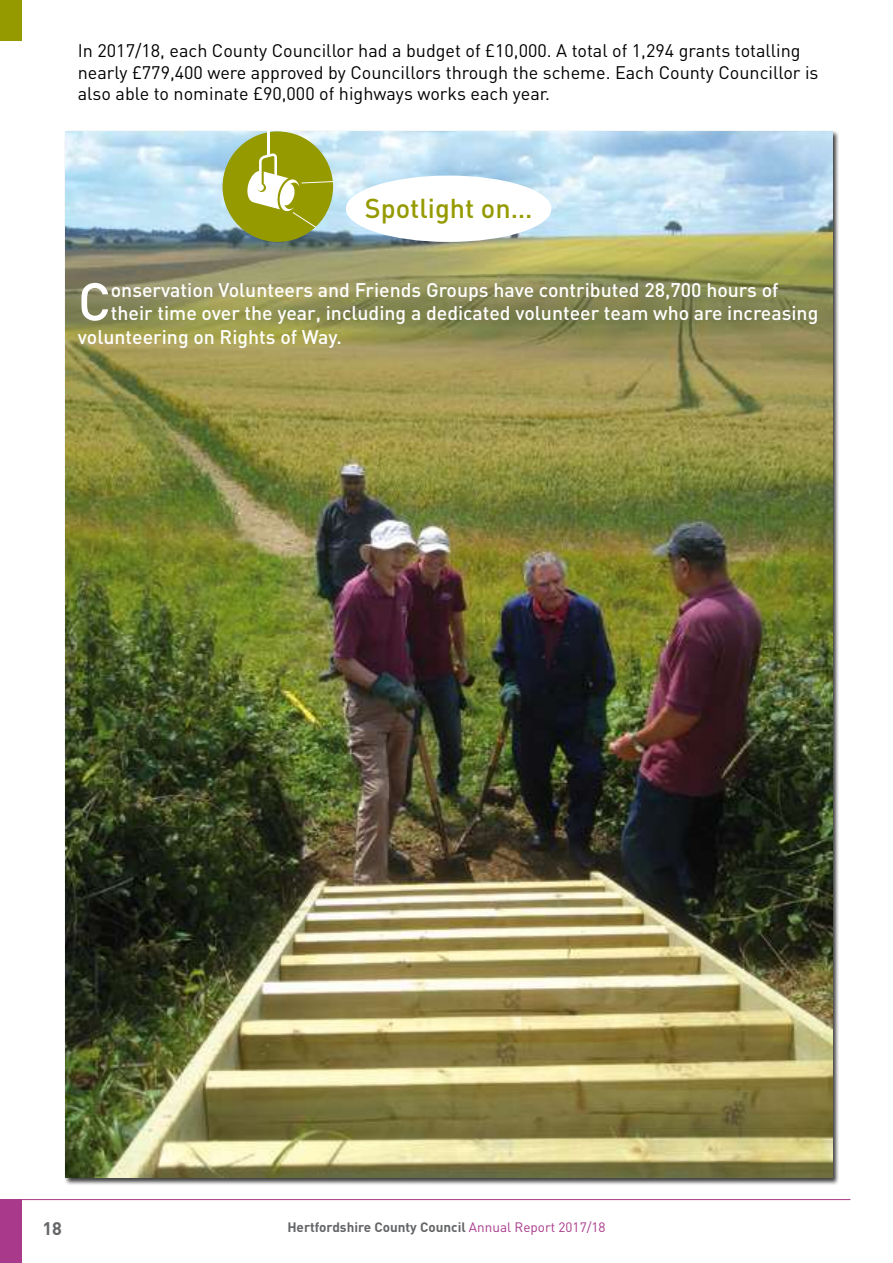
<style>
.page{position:relative;width:893px;height:1263px;background:#fff}
.page>*{position:absolute;margin:0;border:0;box-sizing:border-box;transform-origin:0 0}
.t1{font:500 52.35px "DIN";color:#fff}
.t2{font:500 27px "DIN";color:#959a00}
.t3{font:500 19.5px "DIN";color:#fff}
.t4{font:18px/21.6px "DIN";color:#000}
.t5{font:700 18px "DIN";color:#646567}
.t6{font:700 13.5px "DIN";color:#646567}
.s1{font-weight:400;color:#a9398a}
</style>
<div class="page">
<hr style="left:0;top:1199px;width:850px;height:1px;background:#a9398a">
<div style="left:0;top:1199px;width:21px;height:64px;background:#a9398a"></div>
<div style="left:0;top:0;width:21px;height:41px;background:#959a00"></div>
<img style="left:65px;top:131px;width:767px;height:1047px">
<div style="left:223px;top:131px;width:110px;height:111px;background:#959a00;border-radius:50%"></div>
<hr style="left:267px;top:132px;width:2px;height:24px;background:#fff">
<svg style="left:247px;top:153px;width:86px;height:75px"></svg>
<div style="left:346px;top:176px;width:205px;height:66px;background:#fff;border-radius:50%"></div>
<p class="t4" style="left:78px;top:40px;width:742px">In 2017/18, each County Councillor had a budget of £10,000. A total of 1,294 grants totalling nearly £779,400 were approved by Councillors through the scheme. Each County Councillor is also able to nominate £90,000 of highways works each year.</p>
<h2 class="t2" style="left:365px;top:191px;width:169px">Spotlight on…</h2>
<h1 class="t1" style="left:78px;top:268px;width:34px">C</h1>
<p class="t3" style="left:111px;top:278px;width:669px">onservation Volunteers and Friends Groups have contributed 28,700 hours of</p>
<p class="t3" style="left:111px;top:301px;width:709px">their time over the year, including a dedicated volunteer team who are increasing</p>
<p class="t3" style="left:78px;top:324px;width:265px">volunteering on Rights of Way.</p>
<p class="t5" style="left:43px;top:1217px;width:21px">18</p>
<p class="t6" style="left:287px;top:1218px;width:320px">Hertfordshire County Council <span class="s1">Annual Report 2017/18</span></p>
</div>
